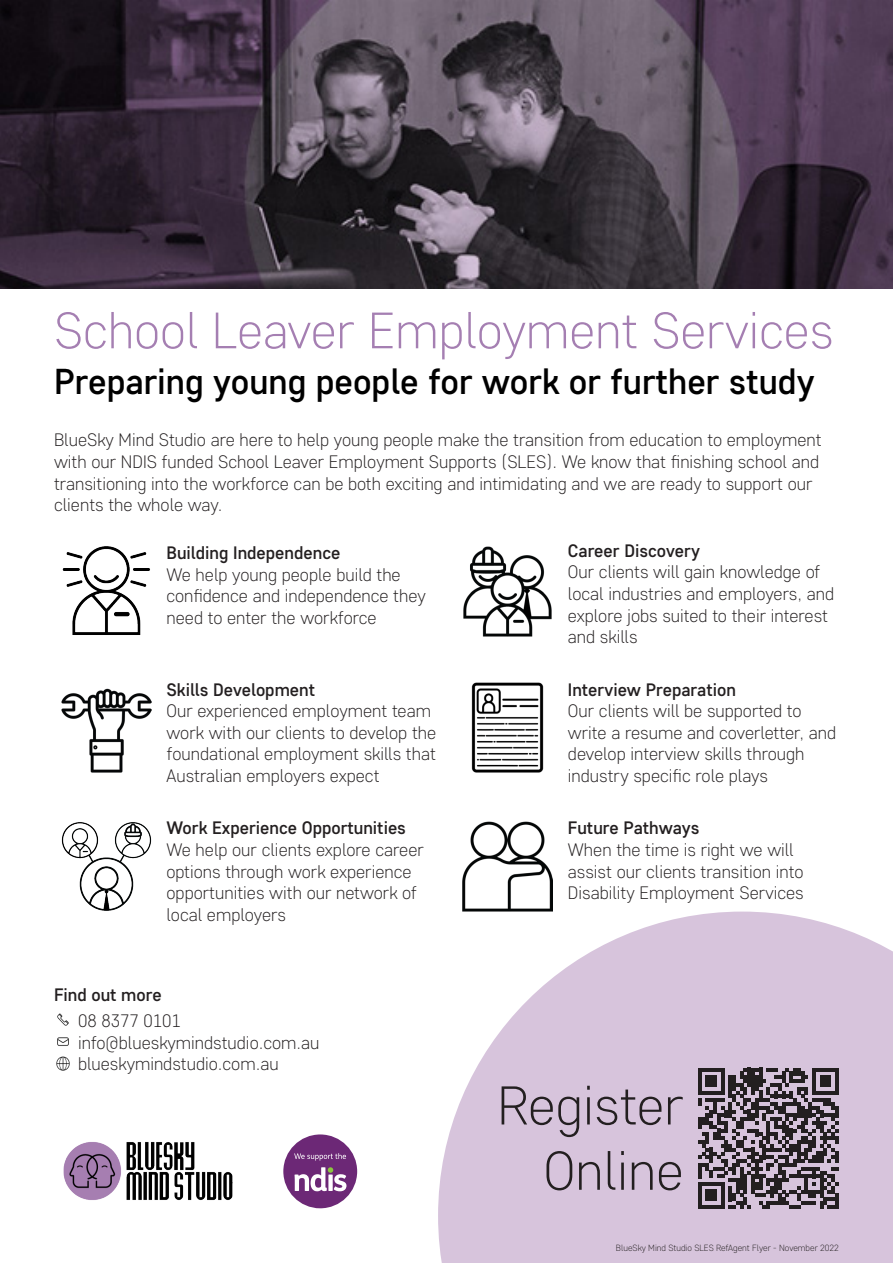
<style>
.page{position:relative;width:893px;height:1263px;background:#fff}
.page>*{position:absolute;margin:0;border:0;box-sizing:border-box;transform-origin:0 0}
.t1{font:300 54.45px/65.2px "Core Sans D25";color:#231f20;text-align:right}
.t2{font:300 51px "Core Sans D25";color:#a57fb2}
.t3{font:500 36px "Core Sans D45";color:#000}
.Paragraph{font:300 18px/21.6px "Core Sans D25";color:#231f20}
.t4{font:500 18px "Core Sans D45";color:#231f20}
.t5{font:300 9px "Core Sans D25";color:#231f20}
</style>
<div class="page">
<svg style="left:438px;top:911px;width:455px;height:352px;fill:#d7c4dc"></svg>
<svg style="left:698px;top:1068px;width:141px;height:141px;background:#746a75"></svg>
<hr style="left:835px;top:1193px;width:4px;height:16px;background:#231f20">
<img style="left:62px;top:546px;width:88px;height:89px">
<img style="left:463px;top:546px;width:89px;height:90px">
<img style="left:463px;top:821px;width:90px;height:90px">
<img style="left:62px;top:822px;width:89px;height:89px">
<img style="left:471px;top:682px;width:73px;height:90px">
<img style="left:62px;top:688px;width:89px;height:84px">
<img style="left:63px;top:1142px;width:170px;height:58px">
<img style="left:57px;top:1013px;width:12px;height:13px">
<img style="left:57px;top:1037px;width:12px;height:9px">
<img style="left:56px;top:1056px;width:14px;height:15px">
<img style="left:0;top:0;width:893px;height:289px">
<div style="left:283px;top:1134px;width:74px;height:74px;background:#6c2876;border-radius:50%"></div>
<svg style="left:295px;top:1167px;width:52px;height:24px"></svg>
<svg style="left:294px;top:1153px;width:52px;height:8px"></svg>
<p class="t2" style="left:54px;top:298px;width:781px">School Leaver Employment Services</p>
<p class="t3" style="left:54px;top:359px;width:762px">Preparing young people for work or further study</p>
<p class="Paragraph" style="left:54px;top:429px;width:769px">BlueSky Mind Studio are here to help young people make the transition from education to employment with our NDIS funded School Leaver Employment Supports (SLES). We know that finishing school and transitioning into the workforce can be both exciting and intimidating and we are ready to support our clients the whole way.</p>
<p class="t4" style="left:166px;top:541px;width:175px">Building Independence</p>
<p class="Paragraph" style="left:166px;top:563px;width:261px">We help young people build the confidence and independence they need to enter the workforce</p>
<p class="t4" style="left:166px;top:678px;width:150px">Skills Development</p>
<p class="Paragraph" style="left:166px;top:700px;width:271px">Our experienced employment team work with our clients to develop the foundational employment skills that Australian employers expect</p>
<p class="t4" style="left:167px;top:816px;width:241px">Work Experience Opportunities</p>
<p class="Paragraph" style="left:167px;top:838px;width:259px">We help our clients explore career options through work experience opportunities with our network of local employers</p>
<p class="t4" style="left:54px;top:983px;width:109px">Find out more</p>
<p class="Paragraph" style="left:78px;top:1009px;width:104px">08 8377 0101</p>
<p class="Paragraph" style="left:78px;top:1031px;width:243px">info@blueskymindstudio.com.au</p>
<p class="Paragraph" style="left:78px;top:1053px;width:202px">blueskymindstudio.com.au</p>
<p class="t4" style="left:568px;top:539px;width:134px">Career Discovery</p>
<p class="Paragraph" style="left:568px;top:561px;width:268px">Our clients will gain knowledge of local industries and employers, and explore jobs suited to their interest and skills</p>
<p class="t4" style="left:568px;top:678px;width:170px">Interview Preparation</p>
<p class="Paragraph" style="left:568px;top:700px;width:270px">Our clients will be supported to write a resume and coverletter, and develop interview skills through industry specific role plays</p>
<p class="t4" style="left:568px;top:816px;width:133px">Future Pathways</p>
<p class="Paragraph" style="left:568px;top:838px;width:237px">When the time is right we will assist our clients transition into<br>Disability Employment Services</p>
<p class="t1" style="left:497px;top:1071px;width:188px">Register<br>Online</p>
<p class="t5" style="left:616px;top:1242px;width:224px">BlueSky Mind Studio SLES RefAgent Flyer - November 2022</p>
</div>
